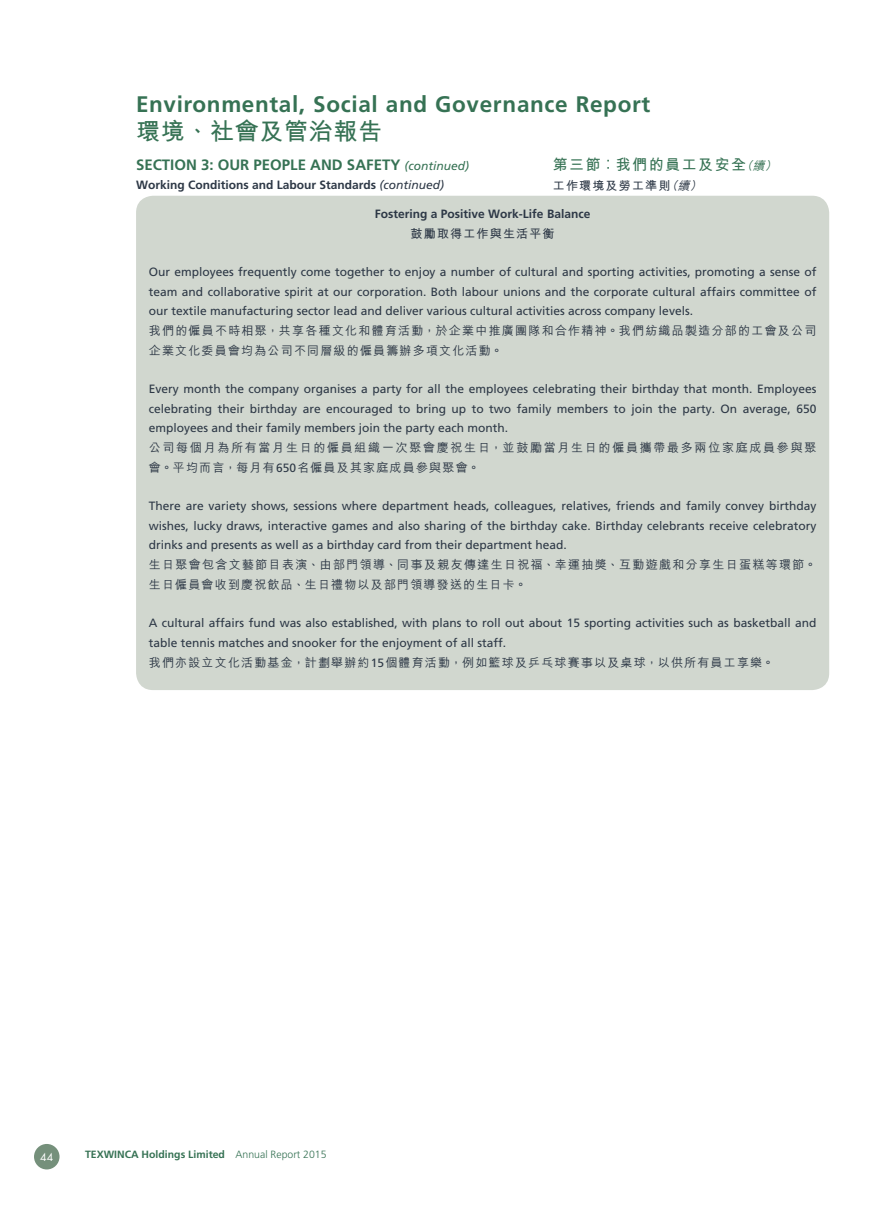
<style>
.page{position:relative;width:893px;height:1212px;background:#fff}
.page>*{position:absolute;margin:0;border:0;box-sizing:border-box;transform-origin:0 0}
.t1{font:700 24px "M Hei HK";letter-spacing:.03em;color:#367254}
.t2{font:700 22.5px "Frutiger LT Std";letter-spacing:.03em;color:#367254}
.t3{font:700 15px "Frutiger LT Std";color:#367254}
.t4{font:700 15px "M Hei HK";letter-spacing:.1em;color:#367254}
.t5{font:12px/19.5px "Frutiger LT Std";color:#2d3846;text-align:justify}
.t6{font:500 12px/19.5px "M Hei HK";letter-spacing:.105em;color:#2d3846}
.t7{font:700 12px "Frutiger LT Std";color:#2d3846}
.t8{font:500 12px/19.5px "M Hei HK";letter-spacing:.145em;color:#2d3846}
.t9{font:700 12px "M Hei HK";letter-spacing:.1em;color:#2d3846}
.t10{font:700 10.5px "Frutiger LT Std";color:#367254}
.t11{font:10.5px "Futura Std";color:#fff}
.s1{font-weight:500;font-style:italic;font-size:12px}
.s2{font-weight:500;font-style:italic}
.s3{font-family:"Frutiger LT Std";font-weight:400}
.s4{font-weight:400;font-style:italic;font-size:12px}
.s5{font-weight:400;font-style:italic}
.s6{font-weight:300}
</style>
<div class="page">
<div style="left:34px;top:1144px;width:26px;height:25px;background:#75907b;border-radius:50%"></div>
<div style="left:136px;top:196px;width:693px;height:494px;background:#d1d7cf;border-radius:17px"></div>
<h2 class="t2" style="left:136px;top:91px;width:516px">Environmental, Social and Governance Report</h2>
<h1 class="t1" style="left:136px;top:114px;width:248px">環境、社會及管治報告</h1>
<p class="t4" style="left:553px;top:154px;width:229px">第三節︰我們的員工及安全<span class="s1">（續）</span></p>
<p class="t9" style="left:553px;top:177px;width:154px">工作環境及勞工準則<span class="s2">（續）</span></p>
<p class="t7" style="left:375px;top:206px;width:217px">Fostering a Positive Work-Life Balance</p>
<p class="t9" style="left:411px;top:225px;width:145px">鼓勵取得工作與生活平衡</p>
<p class="t5" style="left:149px;top:262px;width:669px">Our employees frequently come together to enjoy a number of cultural and sporting activities, promoting a sense of team and collaborative spirit at our corporation. Both labour unions and the corporate cultural affairs committee of our textile manufacturing sector lead and deliver various cultural activities across company levels.</p>
<p class="t6" style="left:149px;top:320px;width:669px">我們的僱員不時相聚，共享各種文化和體育活動，於企業中推廣團隊和合作精神。我們紡織品製造分部的工會及公司企業文化委員會均為公司不同層級的僱員籌辦多項文化活動。</p>
<p class="t5" style="left:149px;top:379px;width:669px">Every month the company organises a party for all the employees celebrating their birthday that month. Employees celebrating their birthday are encouraged to bring up to two family members to join the party. On average, 650 employees and their family members join the party each month.</p>
<p class="t8" style="left:149px;top:437px;width:669px">公司每個月為所有當月生日的僱員組織一次聚會慶祝生日，並鼓勵當月生日的僱員攜帶最多兩位家庭成員參與聚會。平均而言，每月有<span class="s3">650</span>名僱員及其家庭成員參與聚會。</p>
<p class="t5" style="left:149px;top:496px;width:669px">There are variety shows, sessions where department heads, colleagues, relatives, friends and family convey birthday wishes, lucky draws, interactive games and also sharing of the birthday cake. Birthday celebrants receive celebratory drinks and presents as well as a birthday card from their department head.</p>
<p class="t6" style="left:149px;top:554px;width:669px">生日聚會包含文藝節目表演、由部門領導、同事及親友傳達生日祝福、幸運抽獎、互動遊戲和分享生日蛋糕等環節。生日僱員會收到慶祝飲品、生日禮物以及部門領導發送的生日卡。</p>
<p class="t5" style="left:149px;top:613px;width:669px">A cultural affairs fund was also established, with plans to roll out about 15 sporting activities such as basketball and table tennis matches and snooker for the enjoyment of all staff.</p>
<p class="t6" style="left:149px;top:651px;width:627px">我們亦設立文化活動基金，計劃舉辦約<span class="s3">15</span>個體育活動，例如籃球及乒乓球賽事以及桌球，以供所有員工享樂。</p>
<p class="t3" style="left:136px;top:156px;width:335px">SECTION 3: OUR PEOPLE AND SAFETY <span class="s4">(continued)</span></p>
<p class="t7" style="left:136px;top:178px;width:310px">Working Conditions and Labour Standards <span class="s5">(continued)</span></p>
<p class="t11" style="left:40px;top:1150px;width:14px">44</p>
<p class="t10" style="left:85px;top:1148px;width:243px">TEXWINCA Holdings Limited <span class="s6">Annual Report 2015</span></p>
</div>
